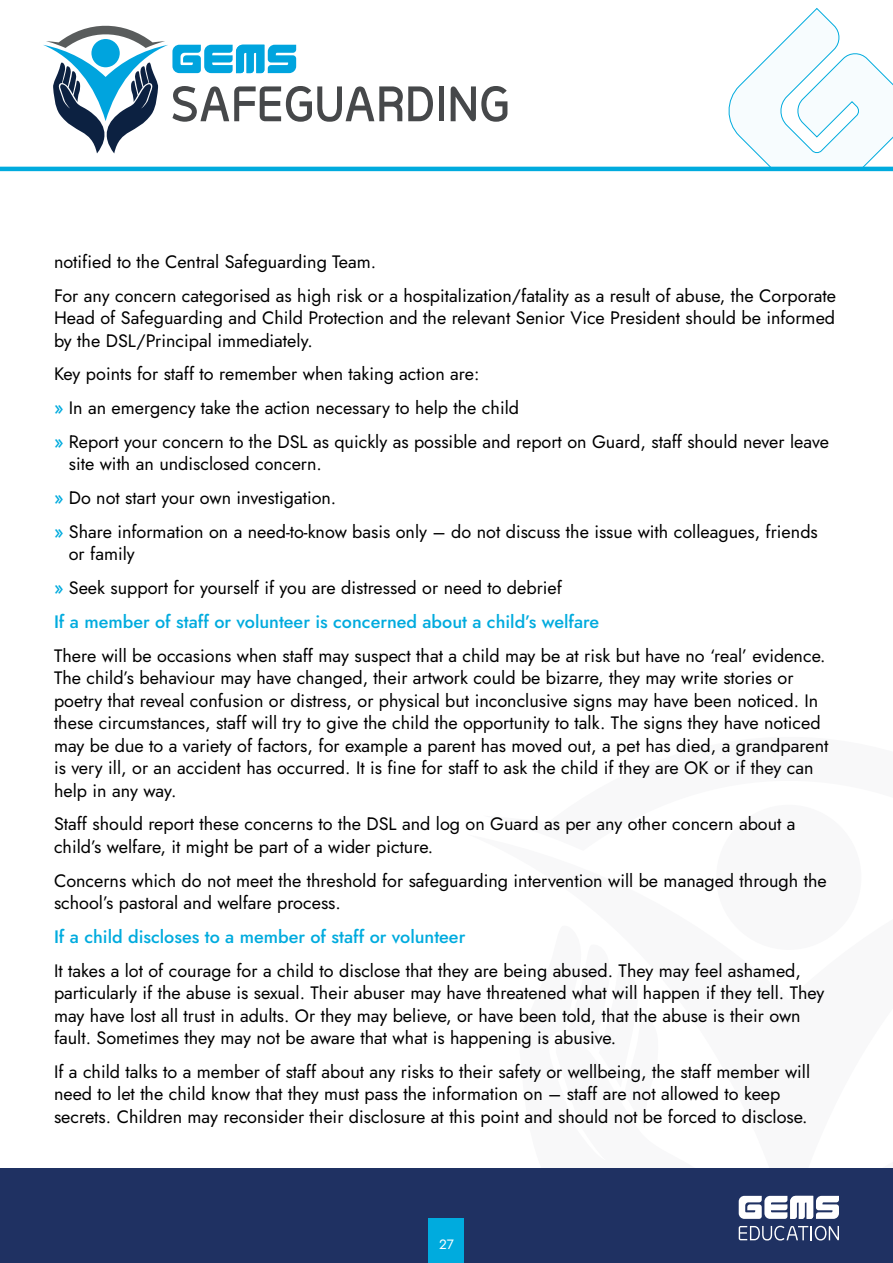
<style>
.page{position:relative;width:893px;height:1263px;background:#fff}
.page>*{position:absolute;margin:0;border:0;box-sizing:border-box;transform-origin:0 0}
.t1{font:18px/22.5px "Jost";color:#000}
.t2{font:500 18px "Jost";color:#00abde}
.t3{font:13.5px "Jost";color:#fff}
.s1{font-weight:500;color:#00abde}
</style>
<div class="page">
<div style="left:0;top:1168px;width:893px;height:95px;background:#1f3162"></div>
<svg style="left:724px;top:8px;width:169px;height:159px"></svg>
<div style="left:439px;top:86px;width:5px;height:35px;background:#46484a"></div>
<svg style="left:451px;top:86px;width:56px;height:36px"></svg>
<svg style="left:43px;top:26px;width:390px;height:127px"></svg>
<hr style="left:0;top:167px;width:893px;height:4px;background:#00abde">
<div style="left:429px;top:1218px;width:35px;height:45px;background:#00abde"></div>
<svg style="left:739px;top:1195px;width:100px;height:46px"></svg>
<p class="t1" style="left:54px;top:245px;width:784px;line-height:33.8px">notified to the Central Safeguarding Team.<br>For any concern categorised as high risk or a hospitalization/fatality as a result of abuse, the Corporate</p>
<p class="t1" style="left:54px;top:307px;width:783px">Head of Safeguarding and Child Protection and the relevant Senior Vice President should be informed by the DSL/Principal immediately.</p>
<p class="t1" style="left:54px;top:357px;width:776px;line-height:33.8px">Key points for staff to remember when taking action are:<br><span class="s1">»</span> In an emergency take the action necessary to help the child<br><span class="s1">»</span> Report your concern to the DSL as quickly as possible and report on Guard, staff should never leave</p>
<p class="t1" style="left:54px;top:447px;width:765px;line-height:33.8px;text-indent:15px">site with an undisclosed concern.<br><span class="s1">»</span> Do not start your own investigation.<br><span class="s1">»</span> Share information on a need-to-know basis only – do not discuss the issue with colleagues, friends</p>
<p class="t1" style="left:54px;top:537px;width:547px;line-height:33.8px;text-indent:15px">or family<br><span class="s1">»</span> Seek support for yourself if you are distressed or need to debrief<br><span class="s1">If a member of staff or volunteer is concerned about a child’s welfare</span></p>
<p class="t1" style="left:54px;top:644px;width:776px">There will be occasions when staff may suspect that a child may be at risk but have no ‘real’ evidence.<br>The child’s behaviour may have changed, their artwork could be bizarre, they may write stories or poetry that reveal confusion or distress, or physical but inconclusive signs may have been noticed. In these circumstances, staff will try to give the child the opportunity to talk. The signs they have noticed may be due to a variety of factors, for example a parent has moved out, a pet has died, a grandparent is very ill, or an accident has occurred. It is fine for staff to ask the child if they are OK or if they can help in any way.</p>
<p class="t1" style="left:54px;top:813px;width:743px">Staff should report these concerns to the DSL and log on Guard as per any other concern about a child’s welfare, it might be part of a wider picture.</p>
<p class="t1" style="left:54px;top:869px;width:774px">Concerns which do not meet the threshold for safeguarding intervention will be managed through the school’s pastoral and welfare process.</p>
<p class="t2" style="left:54px;top:924px;width:413px">If a child discloses to a member of staff or volunteer</p>
<p class="t1" style="left:54px;top:959px;width:772px">It takes a lot of courage for a child to disclose that they are being abused. They may feel ashamed, particularly if the abuse is sexual. Their abuser may have threatened what will happen if they tell. They may have lost all trust in adults. Or they may believe, or have been told, that the abuse is their own fault. Sometimes they may not be aware that what is happening is abusive.</p>
<p class="t1" style="left:54px;top:1060px;width:758px">If a child talks to a member of staff about any risks to their safety or wellbeing, the staff member will need to let the child know that they must pass the information on – staff are not allowed to keep secrets. Children may reconsider their disclosure at this point and should not be forced to disclose.</p>
<p class="t3" style="left:439px;top:1235px;width:16px">27</p>
</div>
